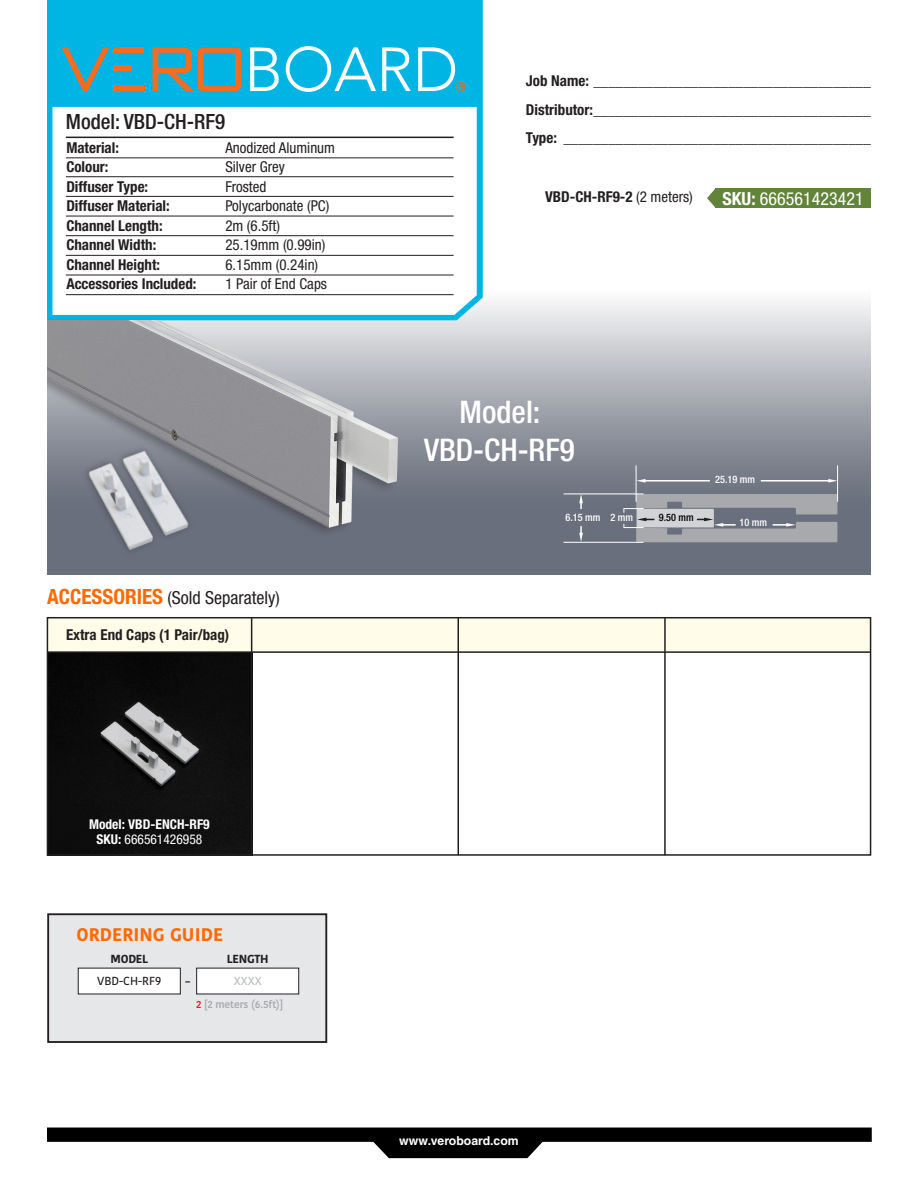
<style>
.page{position:relative;width:918px;height:1188px;background:#fff}
.page>*{position:absolute;margin:0;border:0;box-sizing:border-box;transform-origin:0 0}
.t1{font:500 condensed 31.2px "Helvetica Neue LT Std";color:#fff}
.t2{font:500 condensed 21px "Helvetica Neue LT Std";color:#231f20}
.t3{font:700 18.15px "Kohinoor Bangla";color:#ff6a00}
.t4{font:condensed 18px "Helvetica Neue LT Std";color:#231f20}
.t5{font:condensed 18px "Helvetica Neue LT Std";color:#fff}
.t6{font:700 condensed 15px "Helvetica Neue LT Std";color:#231f20}
.t7{font:condensed 15px "Helvetica Neue LT Std";color:#231f20}
.t8{font:700 condensed 13.5px "Helvetica Neue LT Std";color:#fff}
.t9{font:condensed 13.5px "Helvetica Neue LT Std";color:#fff}
.t10{font:700 12.3px "Helvetica CE";color:#fff}
.t11{font:500 11.7px/21.9px "Kohinoor Bangla";letter-spacing:-.005em;color:#231f20;text-align:center}
.t12{font:700 11.7px/21.9px "Kohinoor Bangla";letter-spacing:-.02em;color:#231f20;text-align:center}
.t13{font:500 condensed 10.2px "Helvetica Neue LT Std";color:#fff}
.t14{font:600 10.2px "Kohinoor Bangla";letter-spacing:-.01em;color:#a7a9ac}
.t15{font:500 condensed 10.2px "Helvetica Neue LT Std";color:#000}
.t16{font:700 9.6px "Kohinoor Bangla";color:#231f20}
.s1{font-weight:700;font-size:21px;color:#ff6a00}
.s2{font-weight:400}
.s3{font-weight:700}
.s4{font-weight:500;color:#bcbec0}
.s5{color:#ed1c24}
</style>
<div class="page">
<svg style="left:47px;top:301px;width:824px;height:274px;background:#999da6"></svg>
<svg style="left:47px;top:0;width:436px;height:320px"></svg>
<hr style="left:66px;top:137px;width:388px;height:1px;background:#231f20">
<hr style="left:66px;top:158px;width:388px;height:1px;background:#231f20">
<hr style="left:66px;top:176px;width:388px;height:1px;background:#231f20">
<hr style="left:66px;top:196px;width:388px;height:1px;background:#231f20">
<hr style="left:66px;top:216px;width:388px;height:1px;background:#231f20">
<hr style="left:66px;top:235px;width:388px;height:1px;background:#231f20">
<hr style="left:66px;top:255px;width:388px;height:1px;background:#231f20">
<hr style="left:66px;top:275px;width:388px;height:1px;background:#231f20">
<hr style="left:66px;top:294px;width:388px;height:1px;background:#231f20">
<svg style="left:47px;top:1128px;width:825px;height:30px"></svg>
<img style="left:47px;top:320px;width:373px;height:239px">
<svg style="left:761px;top:479px;width:76px;height:4px"></svg>
<svg style="left:637px;top:479px;width:73px;height:4px"></svg>
<svg style="left:579px;top:495px;width:4px;height:14px"></svg>
<svg style="left:579px;top:526px;width:4px;height:16px"></svg>
<hr style="left:564px;top:542px;width:80px;height:1px;background:#fff">
<hr style="left:564px;top:494px;width:80px;height:1px;background:#fff">
<hr style="left:636px;top:465px;width:1px;height:37px;background:#fff">
<hr style="left:837px;top:465px;width:1px;height:37px;background:#fff">
<svg style="left:624px;top:494px;width:213px;height:48px;background:#9c9fa4"></svg>
<div style="left:113px;top:47px;width:31px;height:6px;background:#f36c21"></div>
<svg style="left:153px;top:47px;width:88px;height:44px;background:#669590"></svg>
<svg style="left:250px;top:47px;width:29px;height:44px"></svg>
<svg style="left:418px;top:47px;width:48px;height:44px"></svg>
<svg style="left:62px;top:47px;width:47px;height:44px;background:#3ca2b2"></svg>
<svg style="left:382px;top:47px;width:29px;height:44px"></svg>
<div style="left:113px;top:86px;width:31px;height:5px;background:#f36c21"></div>
<div style="left:113px;top:66px;width:18px;height:5px;background:#f36c21"></div>
<svg style="left:286px;top:46px;width:90px;height:46px"></svg>
<img style="left:52px;top:415px;width:163px;height:160px">
<div style="left:48px;top:914px;width:278px;height:128px;background:#e6e7e9"></div>
<div style="left:47px;top:913px;width:280px;height:130px;border:2px solid #231f20"></div>
<div style="left:78px;top:968px;width:102px;height:26px;background:#fff"></div>
<div style="left:197px;top:968px;width:102px;height:26px;background:#fff"></div>
<div style="left:47px;top:617px;width:824px;height:35px;background:#fffde9"></div>
<img style="left:50px;top:653px;width:201px;height:200px">
<div style="left:47px;top:617px;width:824px;height:239px;border:2px solid #231f20"></div>
<hr style="left:47px;top:651px;width:824px;height:2px;background:#231f20">
<hr style="left:251px;top:652px;width:1px;height:203px;background:#231f20">
<hr style="left:251px;top:618px;width:1px;height:35px;background:#231f20">
<hr style="left:458px;top:618px;width:1px;height:237px;background:#231f20">
<hr style="left:664px;top:618px;width:2px;height:237px;background:#231f20">
<div style="left:716px;top:188px;width:155px;height:20px;background:#62833a"></div>
<svg style="left:707px;top:188px;width:9px;height:20px"></svg>
<p class="t2" style="left:66px;top:110px;width:161px">Model: VBD-CH-RF9</p>
<p class="t6" style="left:66px;top:139px;width:54px">Material:</p>
<p class="t7" style="left:225px;top:139px;width:111px">Anodized Aluminum</p>
<p class="t6" style="left:66px;top:158px;width:44px">Colour:</p>
<p class="t7" style="left:225px;top:158px;width:61px">Silver Grey</p>
<p class="t6" style="left:66px;top:178px;width:83px">Diffuser Type:</p>
<p class="t7" style="left:225px;top:178px;width:43px">Frosted</p>
<p class="t6" style="left:66px;top:197px;width:105px">Diffuser Material:</p>
<p class="t7" style="left:225px;top:197px;width:105px">Polycarbonate (PC)</p>
<p class="t6" style="left:66px;top:217px;width:98px">Channel Length:</p>
<p class="t7" style="left:225px;top:217px;width:56px">2m (6.5ft)</p>
<p class="t6" style="left:66px;top:236px;width:91px">Channel Width:</p>
<p class="t7" style="left:225px;top:236px;width:102px">25.19mm (0.99in)</p>
<p class="t6" style="left:66px;top:256px;width:95px">Channel Height:</p>
<p class="t7" style="left:225px;top:256px;width:94px">6.15mm (0.24in)</p>
<p class="t6" style="left:66px;top:275px;width:132px">Accessories Included:</p>
<p class="t7" style="left:225px;top:275px;width:103px">1 Pair of End Caps</p>
<p class="t4" style="left:47px;top:588px;width:234px"><span class="s1">ACCESSORIES</span> (Sold Separately)</p>
<p class="t6" style="left:66px;top:625px;width:165px">Extra End Caps (1 Pair/bag)</p>
<p class="t6" style="left:526px;top:72px;width:346px">Job Name: _____________________________________</p>
<p class="t6" style="left:526px;top:100px;width:346px">Distributor:_____________________________________</p>
<p class="t6" style="left:526px;top:129px;width:346px">Type: _________________________________________</p>
<p class="t6" style="left:545px;top:187px;width:149px">VBD-CH-RF9-2 <span class="s2">(2 meters)</span></p>
<p class="t5" style="left:723px;top:188px;width:143px"><span class="s3">SKU:</span> 666561423421</p>
<p class="t1" style="left:460px;top:394px;width:82px">Model:</p>
<p class="t1" style="left:424px;top:431px;width:152px">VBD-CH-RF9</p>
<p class="t13" style="left:566px;top:511px;width:69px">6.15 mm 2 mm</p>
<p class="t15" style="left:659px;top:512px;width:36px">9.50 mm</p>
<p class="t13" style="left:715px;top:474px;width:41px">25.19 mm</p>
<p class="t13" style="left:740px;top:516px;width:29px">10 mm</p>
<p class="t8" style="left:89px;top:816px;width:122px">Model: VBD-ENCH-RF9</p>
<p class="t9" style="left:97px;top:831px;width:107px"><span class="s3">SKU:</span> 666561426958</p>
<p class="t3" style="left:76px;top:918px;width:148px">ORDERING GUIDE</p>
<p class="t11" style="left:97px;top:947px;width:66px"><span class="s3">MODEL<br></span>VBD-CH-RF9</p>
<p class="t16" style="left:186px;top:973px;width:6px">–</p>
<p class="t12" style="left:227px;top:947px;width:43px">LENGTH<br><span class="s4">XXXX</span></p>
<p class="t14" style="left:196px;top:996px;width:89px"><span class="s5">2</span> [2 meters (6.5ft)]</p>
<p class="t10" style="left:399px;top:1133px;width:121px">www.veroboard.com</p>
</div>
